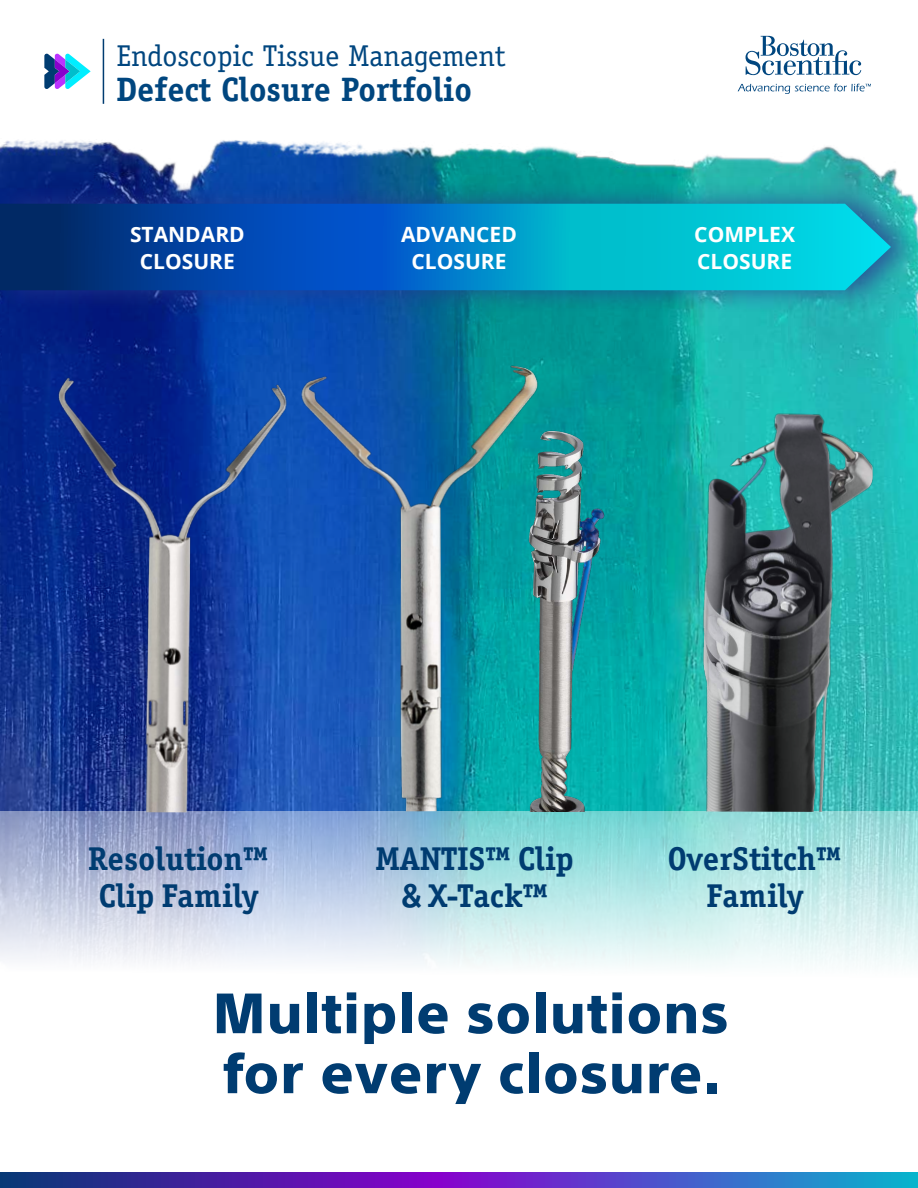
<style>
.page{position:relative;width:918px;height:1188px;background:#fff}
.page>*{position:absolute;margin:0;border:0;box-sizing:border-box;transform-origin:0 0}
.t1{font:800 55.5px/60px "SST";letter-spacing:.02em;color:#003c71}
.t2{font:700 33.9px "Officina Serif Std";color:#00467f}
.t3{font:700 33px/37.5px "Officina Ser ITC Std";letter-spacing:.01em;color:#003c71;text-align:center}
.t4{font:30.15px "Officina Serif Std";color:#00467f}
.t5{font:700 21px/27px "Open Sans";color:#fff;text-align:center}
</style>
<div class="page">
<img style="left:0;top:35px;width:918px;height:776px">
<svg style="left:0;top:811px;width:918px;height:362px"></svg>
<svg style="left:44px;top:54px;width:47px;height:35px"></svg>
<svg style="left:0;top:1173px;width:918px;height:15px;background:#473cb7"></svg>
<img style="left:620px;top:423px;width:30px;height:388px">
<div style="left:0;top:181px;width:918px;height:132px;background:#2b3b90;opacity:.75"></div>
<svg style="left:0;top:204px;width:891px;height:86px;background:#017eba"></svg>
<img style="left:0;top:346px;width:341px;height:467px">
<img style="left:220px;top:336px;width:400px;height:476px">
<img style="left:650px;top:369px;width:245px;height:443px">
<hr style="left:103px;top:39px;width:1px;height:65px;background:#003c71">
<svg style="left:746px;top:36px;width:115px;height:39px"></svg>
<svg style="left:738px;top:84px;width:133px;height:10px"></svg>
<p class="t4" style="left:117px;top:38px;width:391px">Endoscopic Tissue Management</p>
<p class="t2" style="left:117px;top:69px;width:357px">Defect Closure Portfolio</p>
<p class="t5" style="left:130px;top:221px;width:116px">STANDARD<br>CLOSURE</p>
<p class="t5" style="left:694px;top:221px;width:102px;text-align:left">COMPLEX<br>CLOSURE</p>
<p class="t5" style="left:401px;top:221px;width:117px">ADVANCED<br>CLOSURE</p>
<p class="t3" style="left:88px;top:840px;width:182px">Resolution™<br>Clip Family</p>
<p class="t3" style="left:376px;top:840px;width:200px">MANTIS™ Clip &amp; X-Tack™</p>
<p class="t3" style="left:668px;top:840px;width:175px">OverStitch™<br>Family</p>
<h1 class="t1" style="left:213px;top:983px;width:517px">Multiple solutions for every closure.</h1>
</div>
